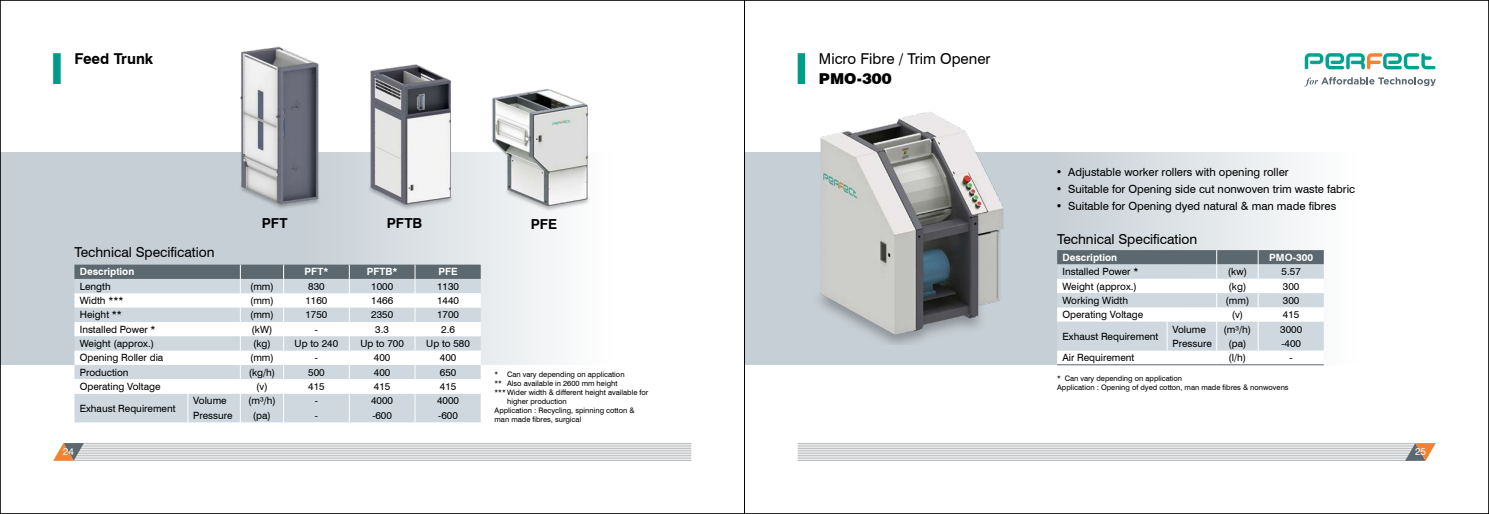
<style>
.page{position:relative;width:1489px;height:514px;background:#fff}
.page>*{position:absolute;margin:0;border:0;box-sizing:border-box;transform-origin:0 0}
.t1{font:15px "Swiss 721 BT";color:#000}
.t2{font:700 15px "Swiss 721 BT";color:#000}
.t3{font:900 15px "Swiss 721 BT";color:#000}
.t4{font:13.75px "Swiss 721 BT";color:#000}
.t5{font:700 13.75px "Swiss 721 BT";color:#000}
.t6{font:11.25px "Swiss 721 BT";color:#000}
.t7{font:10px "Swiss 721 BT";color:#000}
.t8{font:700 10px "Swiss 721 BT";color:#fff}
.t9{font:10px "Swiss 721 BT";color:#fff}
.t10{font:7.5px/9px "Swiss 721 BT";color:#000}
</style>
<div class="page">
<div style="left:0;top:152px;width:613px;height:213px;background:linear-gradient(to right,#b8c3ca,#f1f3f5)"></div>
<hr style="left:74px;top:443px;width:617px;height:1px;background:#bcbec0">
<hr style="left:74px;top:445px;width:617px;height:1px;background:#bcbec0">
<hr style="left:74px;top:446px;width:617px;height:1px;background:#bcbec0">
<hr style="left:74px;top:448px;width:617px;height:1px;background:#bcbec0">
<hr style="left:74px;top:450px;width:617px;height:1px;background:#bcbec0">
<hr style="left:74px;top:451px;width:617px;height:1px;background:#bcbec0">
<hr style="left:74px;top:453px;width:617px;height:1px;background:#bcbec0">
<hr style="left:74px;top:455px;width:617px;height:1px;background:#bcbec0">
<hr style="left:74px;top:457px;width:617px;height:1px;background:#bcbec0">
<hr style="left:74px;top:458px;width:617px;height:1px;background:#bcbec0">
<hr style="left:74px;top:460px;width:617px;height:1px;background:#bcbec0">
<img style="left:490px;top:89px;width:102px;height:122px">
<img style="left:364px;top:64px;width:92px;height:146px">
<img style="left:234px;top:46px;width:92px;height:166px">
<svg style="left:74px;top:264px;width:406px;height:158px"></svg>
<svg style="left:53px;top:443px;width:31px;height:18px"></svg>
<div style="left:53px;top:53px;width:8px;height:31px;background:#009c8a"></div>
<svg style="left:745px;top:152px;width:579px;height:213px;fill:#c6cfd5"></svg>
<img style="left:808px;top:111px;width:201px;height:233px">
<svg style="left:1304px;top:77px;width:131px;height:10px"></svg>
<svg style="left:1304px;top:53px;width:131px;height:16px"></svg>
<hr style="left:797px;top:443px;width:618px;height:1px;background:#bcbec0">
<hr style="left:797px;top:445px;width:618px;height:1px;background:#bcbec0">
<hr style="left:797px;top:446px;width:618px;height:1px;background:#bcbec0">
<hr style="left:797px;top:448px;width:618px;height:1px;background:#bcbec0">
<hr style="left:797px;top:450px;width:618px;height:1px;background:#bcbec0">
<hr style="left:797px;top:451px;width:618px;height:1px;background:#bcbec0">
<hr style="left:797px;top:453px;width:618px;height:1px;background:#bcbec0">
<hr style="left:797px;top:455px;width:618px;height:1px;background:#bcbec0">
<hr style="left:797px;top:457px;width:618px;height:1px;background:#bcbec0">
<hr style="left:797px;top:458px;width:618px;height:1px;background:#bcbec0">
<hr style="left:797px;top:460px;width:618px;height:1px;background:#bcbec0">
<svg style="left:1404px;top:443px;width:31px;height:18px"></svg>
<div style="left:797px;top:53px;width:8px;height:31px;background:#009c8a"></div>
<svg style="left:1057px;top:250px;width:266px;height:114px"></svg>
<hr style="left:1057px;top:364px;width:109px;height:1px;background:#5b6870">
<hr style="left:1166px;top:364px;width:50px;height:1px;background:#5b6870">
<hr style="left:1216px;top:364px;width:41px;height:1px;background:#5b6870">
<hr style="left:1257px;top:364px;width:66px;height:1px;background:#5b6870">
<hr style="left:744px;top:0;width:1px;height:514px;background:#000">
<h1 class="t2" style="left:74px;top:48px;width:80px">Feed Trunk</h1>
<h2 class="t4" style="left:74px;top:243px;width:142px">Technical Specification</h2>
<h2 class="t5" style="left:262px;top:214px;width:27px">PFT</h2>
<h2 class="t5" style="left:387px;top:214px;width:37px">PFTB</h2>
<h2 class="t5" style="left:530px;top:214px;width:28px">PFE</h2>
<p class="t8" style="left:80px;top:265px;width:56px">Description</p>
<p class="t8" style="left:304px;top:265px;width:25px">PFT*</p>
<p class="t8" style="left:367px;top:265px;width:32px">PFTB*</p>
<p class="t8" style="left:438px;top:265px;width:21px">PFE</p>
<p class="t7" style="left:80px;top:279px;width:32px">Length</p>
<p class="t7" style="left:250px;top:279px;width:25px">(mm)</p>
<p class="t7" style="left:308px;top:279px;width:18px">830</p>
<p class="t7" style="left:371px;top:279px;width:23px">1000</p>
<p class="t7" style="left:437px;top:279px;width:23px">1130</p>
<p class="t7" style="left:80px;top:294px;width:45px">Width ***</p>
<p class="t7" style="left:250px;top:294px;width:25px">(mm)</p>
<p class="t7" style="left:305px;top:294px;width:23px">1160</p>
<p class="t7" style="left:371px;top:294px;width:23px">1466</p>
<p class="t7" style="left:437px;top:294px;width:23px">1440</p>
<p class="t7" style="left:80px;top:308px;width:44px">Height **</p>
<p class="t7" style="left:250px;top:308px;width:25px">(mm)</p>
<p class="t7" style="left:305px;top:308px;width:23px">1750</p>
<p class="t7" style="left:371px;top:308px;width:23px">2350</p>
<p class="t7" style="left:437px;top:308px;width:23px">1700</p>
<p class="t7" style="left:80px;top:322px;width:77px">Installed Power *</p>
<p class="t7" style="left:251px;top:322px;width:22px">(kW)</p>
<p class="t7" style="left:315px;top:322px;width:5px">-</p>
<p class="t7" style="left:375px;top:322px;width:15px">3.3</p>
<p class="t7" style="left:441px;top:322px;width:15px">2.6</p>
<p class="t7" style="left:80px;top:336px;width:76px">Weight (approx.)</p>
<p class="t7" style="left:253px;top:336px;width:87px">(kg) Up to 240</p>
<p class="t7" style="left:360px;top:336px;width:45px">Up to 700</p>
<p class="t7" style="left:426px;top:336px;width:45px">Up to 580</p>
<p class="t7" style="left:80px;top:351px;width:85px">Opening Roller dia</p>
<p class="t7" style="left:250px;top:351px;width:25px">(mm)</p>
<p class="t7" style="left:315px;top:351px;width:5px">-</p>
<p class="t7" style="left:374px;top:351px;width:18px">400</p>
<p class="t7" style="left:440px;top:351px;width:18px">400</p>
<p class="t7" style="left:80px;top:365px;width:50px">Production</p>
<p class="t7" style="left:249px;top:365px;width:28px">(kg/h)</p>
<p class="t7" style="left:308px;top:365px;width:18px">500</p>
<p class="t7" style="left:374px;top:365px;width:18px">400</p>
<p class="t7" style="left:440px;top:365px;width:18px">650</p>
<p class="t7" style="left:80px;top:379px;width:82px">Operating Voltage</p>
<p class="t7" style="left:256px;top:379px;width:13px">(v)</p>
<p class="t7" style="left:308px;top:379px;width:18px">415</p>
<p class="t7" style="left:374px;top:379px;width:18px">415</p>
<p class="t7" style="left:440px;top:379px;width:18px">415</p>
<p class="t7" style="left:80px;top:401px;width:97px">Exhaust Requirement</p>
<p class="t7" style="left:193px;top:394px;width:35px">Volume</p>
<p class="t7" style="left:248px;top:394px;width:29px">(m³/h)</p>
<p class="t7" style="left:315px;top:394px;width:5px">-</p>
<p class="t7" style="left:371px;top:394px;width:23px">4000</p>
<p class="t7" style="left:437px;top:394px;width:23px">4000</p>
<p class="t7" style="left:193px;top:408px;width:41px">Pressure</p>
<p class="t7" style="left:253px;top:408px;width:20px">(pa)</p>
<p class="t7" style="left:315px;top:408px;width:5px">-</p>
<p class="t7" style="left:372px;top:408px;width:21px">-600</p>
<p class="t7" style="left:438px;top:408px;width:21px">-600</p>
<p class="t10" style="left:494px;top:370px;width:131px">* Can vary depending on application</p>
<p class="t10" style="left:494px;top:379px;width:124px">** Also available in 2600 mm height</p>
<p class="t10" style="left:494px;top:388px;width:155px">*** Wider width &amp; different height available for</p>
<p class="t10" style="left:507px;top:397px;width:61px">higher production</p>
<p class="t10" style="left:494px;top:406px;width:141px">Application : Recycling, spinning cotton &amp;</p>
<p class="t10" style="left:494px;top:415px;width:88px">man made fibres, surgical</p>
<h1 class="t1" style="left:819px;top:48px;width:173px">Micro Fibre / Trim Opener</h1>
<h1 class="t3" style="left:819px;top:70px;width:74px">PMO-300</h1>
<p class="t6" style="left:1055px;top:164px;width:234px">• Adjustable worker rollers with opening roller</p>
<p class="t6" style="left:1055px;top:181px;width:301px">• Suitable for Opening side cut nonwoven trim waste fabric</p>
<p class="t6" style="left:1055px;top:198px;width:282px">• Suitable for Opening dyed natural &amp; man made fibres</p>
<h2 class="t4" style="left:1057px;top:229px;width:142px">Technical Specification</h2>
<p class="t8" style="left:1062px;top:250px;width:56px">Description</p>
<p class="t8" style="left:1269px;top:250px;width:45px">PMO-300</p>
<p class="t7" style="left:1062px;top:265px;width:77px">Installed Power *</p>
<p class="t7" style="left:1227px;top:265px;width:21px">(kw)</p>
<p class="t7" style="left:1281px;top:265px;width:21px">5.57</p>
<p class="t7" style="left:1062px;top:279px;width:76px">Weight (approx.)</p>
<p class="t7" style="left:1228px;top:279px;width:19px">(kg)</p>
<p class="t7" style="left:1282px;top:279px;width:18px">300</p>
<p class="t7" style="left:1062px;top:293px;width:67px">Working Width</p>
<p class="t7" style="left:1225px;top:293px;width:25px">(mm)</p>
<p class="t7" style="left:1282px;top:293px;width:18px">300</p>
<p class="t7" style="left:1062px;top:308px;width:82px">Operating Voltage</p>
<p class="t7" style="left:1231px;top:308px;width:13px">(v)</p>
<p class="t7" style="left:1282px;top:308px;width:18px">415</p>
<p class="t7" style="left:1062px;top:329px;width:97px">Exhaust Requirement</p>
<p class="t7" style="left:1172px;top:322px;width:35px">Volume</p>
<p class="t7" style="left:1223px;top:322px;width:29px">(m³/h)</p>
<p class="t7" style="left:1280px;top:322px;width:23px">3000</p>
<p class="t7" style="left:1172px;top:336px;width:41px">Pressure</p>
<p class="t7" style="left:1228px;top:336px;width:20px">(pa)</p>
<p class="t7" style="left:1281px;top:336px;width:21px">-400</p>
<p class="t7" style="left:1062px;top:351px;width:73px">Air Requirement</p>
<p class="t7" style="left:1228px;top:351px;width:19px">(l/h)</p>
<p class="t7" style="left:1289px;top:351px;width:5px">-</p>
<p class="t10" style="left:1057px;top:373px;width:233px">* Can vary depending on application<br>Application : Opening of dyed cotton, man made fibres &amp; nonwovens</p>
<p class="t9" style="left:63px;top:445px;width:12px">24</p>
<p class="t9" style="left:1414px;top:445px;width:12px">25</p>
</div>
